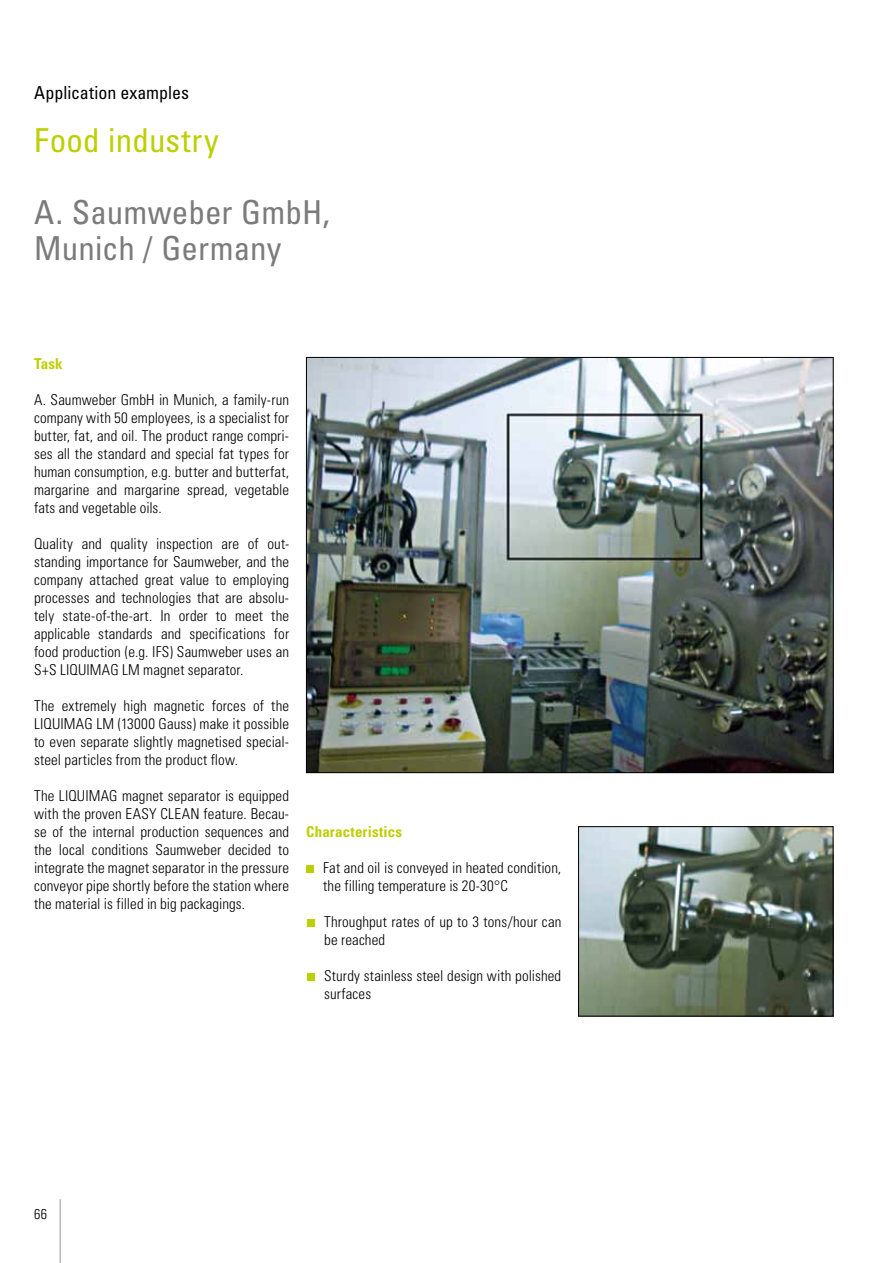
<style>
.page{position:relative;width:893px;height:1263px;background:#fff}
.page>*{position:absolute;margin:0;border:0;box-sizing:border-box;transform-origin:0 0}
.t1{font:condensed 33px/36px "Univers";letter-spacing:.005em;color:#7c7b7b}
.t2{font:condensed 33px "Univers";letter-spacing:.005em;color:#bccf00}
.t3{font:condensed 18px "Univers";color:#000}
.t4{font:300 condensed 15px/18px "Univers";letter-spacing:.005em;color:#000;text-align:justify}
.t5{font:700 condensed 15px "Univers";letter-spacing:.015em;color:#bccf00}
.t6{font:300 condensed 14.25px "Univers";color:#000}
</style>
<div class="page">
<hr style="left:60px;top:1199px;width:1px;height:64px;background:#b7bab4">
<img style="left:580px;top:828px;width:251px;height:186px">
<div style="left:578px;top:826px;width:255px;height:190px;border:1px solid #000"></div>
<img style="left:308px;top:359px;width:523px;height:412px">
<div style="left:306px;top:866px;width:8px;height:7px;background:#bccf00"></div>
<div style="left:307px;top:920px;width:8px;height:7px;background:#bccf00"></div>
<div style="left:307px;top:974px;width:8px;height:7px;background:#bccf00"></div>
<p class="t3" style="left:34px;top:82px;width:157px">Application examples</p>
<h1 class="t2" style="left:34px;top:119px;width:186px">Food industry</h1>
<h1 class="t1" style="left:34px;top:194px;width:297px">A. Saumweber GmbH,<br>Munich / Germany</h1>
<p class="t5" style="left:34px;top:355px;width:30px">Task</p>
<p class="t4" style="left:34px;top:391px;width:257px">A. Saumweber GmbH in Munich, a family-run company with 50 employees, is a specialist for butter, fat, and oil. The product range compri&shy;ses all the standard and special fat types for human consumption, e.g. butter and butterfat, margarine and margarine spread, vegetable fats and vegetable oils.</p>
<p class="t4" style="left:34px;top:535px;width:257px">Quality and quality inspection are of out&shy;standing importance for Saumweber, and the company attached great value to employing processes and technologies that are absolu&shy;tely state-of-the-art. In order to meet the applicable standards and specifications for food production (e.g. IFS) Saumweber uses an S+S LIQUIMAG LM magnet separator.</p>
<p class="t4" style="left:34px;top:697px;width:257px">The extremely high magnetic forces of the LIQUIMAG LM (13000 Gauss) make it possible to even separate slightly magnetised special&shy;steel particles from the product flow.</p>
<p class="t4" style="left:34px;top:787px;width:257px">The LIQUIMAG magnet separator is equipped with the proven EASY CLEAN feature. Becau&shy;se of the internal production sequences and the local conditions Saumweber decided to integrate the magnet separator in the pressure conveyor pipe shortly before the station where the material is filled in big packagings.</p>
<p class="t5" style="left:306px;top:823px;width:98px">Characteristics</p>
<p class="t4" style="left:323px;top:859px;width:240px">Fat and oil is conveyed in heated condition, the filling temperature is 20-30°C</p>
<p class="t4" style="left:324px;top:913px;width:239px">Throughput rates of up to 3 tons/hour can be reached</p>
<p class="t4" style="left:324px;top:967px;width:239px">Sturdy stainless steel design with polished surfaces</p>
<p class="t6" style="left:34px;top:1205px;width:15px">66</p>
</div>
